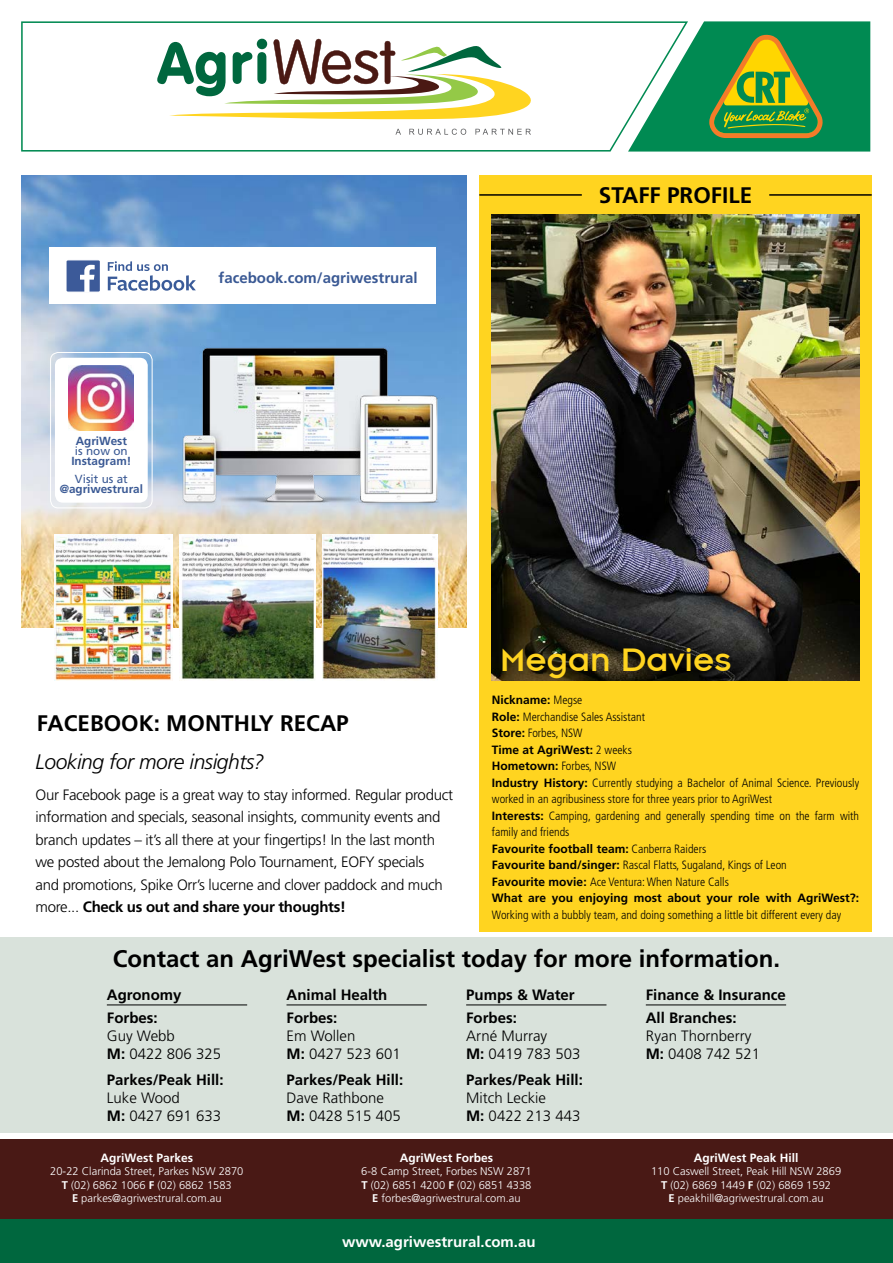
<style>
.page{position:relative;width:893px;height:1263px;background:#fff}
.page>*{position:absolute;margin:0;border:0;box-sizing:border-box;transform-origin:0 0}
.t1{font:36px "Insignia";color:#ffd420}
.t2{font:700 24px "Frutiger LT Std";color:#000}
.t3{font:700 22.5px "Frutiger LT Std";color:#000}
.t4{font:italic 300 21px "Frutiger LT Std";letter-spacing:-.02em;color:#000}
.t5{font:300 15px/22.5px "Frutiger LT Std";letter-spacing:-.02em;color:#000}
.t6{font:300 15px/18px "Frutiger LT Std";color:#000}
.t7{font:700 15px/22.2px "Frutiger LT Std";color:#000}
.t8{font:700 15px "Frutiger LT Std";color:#3a5994}
.t9{font:700 15px "Frutiger LT Std";color:#fff}
.t10{font:300 condensed 12px/16.5px "Frutiger LT Std";color:#000}
.t11{font:700 12px "Frutiger LT Std";color:#fff}
.t12{font:700 11.7px "Frutiger LT Std";color:#3a5994}
.t13{font:11.7px "Frutiger LT Std";color:#3a5994}
.t14{font:300 11.1px/13.4px "Frutiger LT Std";color:#fff;text-align:center}
.s1{font-weight:700}
.s2{font-weight:700;font-stretch:normal}
</style>
<div class="page">
<div style="left:0;top:937px;width:893px;height:196px;background:#d9e2db"></div>
<hr style="left:107px;top:1004px;width:140px;height:1px;background:#000">
<hr style="left:286px;top:1004px;width:141px;height:1px;background:#000">
<hr style="left:646px;top:1004px;width:140px;height:1px;background:#000">
<hr style="left:466px;top:1004px;width:140px;height:1px;background:#000">
<img style="left:21px;top:176px;width:445px;height:452px">
<div style="left:0;top:1218px;width:893px;height:45px;background:#00673e"></div>
<img style="left:132px;top:311px;width:325px;height:195px">
<div style="left:50px;top:248px;width:386px;height:56px;background:#fff"></div>
<svg style="left:108px;top:262px;width:88px;height:28px"></svg>
<div style="left:67px;top:260px;width:33px;height:32px;background:#3c5a99;border-radius:2px"></div>
<svg style="left:80px;top:265px;width:15px;height:25px"></svg>
<div style="left:62px;top:260px;width:139px;height:32px;border:1px solid #fff"></div>
<div style="left:50px;top:352px;width:103px;height:156px;border:1px solid #fff;border-radius:8px"></div>
<div style="left:55px;top:358px;width:93px;height:145px;background:#fff;border-radius:8px"></div>
<img style="left:69px;top:365px;width:65px;height:65px">
<img style="left:55px;top:534px;width:118px;height:146px">
<img style="left:180px;top:534px;width:136px;height:146px">
<img style="left:323px;top:534px;width:114px;height:146px">
<div style="left:479px;top:176px;width:393px;height:756px;background:#ffd420"></div>
<img style="left:492px;top:215px;width:368px;height:465px">
<hr style="left:479px;top:194px;width:103px;height:2px;background:#000">
<hr style="left:769px;top:194px;width:103px;height:2px;background:#000">
<div style="left:0;top:1139px;width:893px;height:79px;background:#491915"></div>
<svg style="left:21px;top:21px;width:607px;height:131px"></svg>
<svg style="left:628px;top:21px;width:242px;height:131px;background:#49a163"></svg>
<svg style="left:157px;top:39px;width:440px;height:81px"></svg>
<svg style="left:395px;top:129px;width:6px;height:6px"></svg>
<svg style="left:409px;top:129px;width:57px;height:6px"></svg>
<svg style="left:475px;top:129px;width:56px;height:6px"></svg>
<p class="t12" style="left:76px;top:434px;width:53px">AgriWest</p>
<p class="t13" style="left:75px;top:444px;width:54px">is now on</p>
<p class="t12" style="left:71px;top:454px;width:62px">Instagram!</p>
<p class="t13" style="left:75px;top:472px;width:54px">Visit us at</p>
<p class="t12" style="left:60px;top:482px;width:85px">@agriwestrural</p>
<p class="t8" style="left:219px;top:269px;width:201px">facebook.com/agriwestrural</p>
<h3 class="t3" style="left:599px;top:182px;width:155px">STAFF PROFILE</h3>
<h3 class="t3" style="left:37px;top:710px;width:313px">FACEBOOK: MONTHLY RECAP</h3>
<h3 class="t4" style="left:36px;top:749px;width:230px">Looking for more insights?</h3>
<p class="t5" style="left:36px;top:783px;width:419px">Our Facebook page is a great way to stay informed. Regular product information and specials, seasonal insights, community events and branch updates – it’s all there at your fingertips! In the last month we posted about the Jemalong Polo Tournament, EOFY specials<br>and promotions, Spike Orr’s lucerne and clover paddock and much more... <span class="s1">Check us out and share your thoughts!</span></p>
<h1 class="t1" style="left:500px;top:641px;width:233px">Megan Davies</h1>
<p class="t10" style="left:492px;top:692px;width:369px"><span class="s2">Nickname:</span> Megse<br><span class="s2">Role:</span> Merchandise Sales Assistant<br><span class="s2">Store:</span> Forbes, NSW<br><span class="s2">Time at AgriWest:</span> 2 weeks<br><span class="s2">Hometown:</span> Forbes, NSW<br><span class="s2">Industry History:</span> Currently studying a Bachelor of Animal Science. Previously worked in an agribusiness store for three years prior to AgriWest<br><span class="s2">Interests:</span> Camping, gardening and generally spending time on the farm with family and friends<br><span class="s2">Favourite football team:</span> Canberra Raiders<br><span class="s2">Favourite band/singer:</span> Rascal Flatts, Sugaland, Kings of Leon<br><span class="s2">Favourite movie:</span> Ace Ventura: When Nature Calls<br><span class="s2">What are you enjoying most about your role with AgriWest?:</span></p>
<p class="t10" style="left:492px;top:906px;width:351px">Working with a bubbly team, and doing something a little bit different every day</p>
<h2 class="t2" style="left:113px;top:945px;width:669px">Contact an AgriWest specialist today for more information.</h2>
<p class="t7" style="left:107px;top:984px;width:76px">Agronomy<br>Forbes:</p>
<p class="t6" style="left:107px;top:1026px;width:116px">Guy Webb<br><span class="s1">M:</span> 0422 806 325</p>
<p class="t7" style="left:107px;top:1069px;width:118px">Parkes/Peak Hill:</p>
<p class="t6" style="left:107px;top:1089px;width:116px">Luke Wood<br><span class="s1">M:</span> 0427 691 633</p>
<p class="t11" style="left:101px;top:1151px;width:94px">AgriWest Parkes</p>
<p class="t14" style="left:50px;top:1165px;width:195px">20-22 Clarinda Street, Parkes NSW 2870<br><span class="s1">T</span> (02) 6862 1066 <span class="s1">F</span> (02) 6862 1583<br><span class="s1">E</span> parkes@agriwestrural.com.au</p>
<p class="t7" style="left:286px;top:984px;width:102px">Animal Health<br>Forbes:</p>
<p class="t6" style="left:286px;top:1026px;width:116px">Em Wollen<br><span class="s1">M:</span> 0427 523 601</p>
<p class="t7" style="left:286px;top:1069px;width:118px">Parkes/Peak Hill:</p>
<p class="t6" style="left:286px;top:1089px;width:116px">Dave Rathbone<br><span class="s1">M:</span> 0428 515 405</p>
<p class="t7" style="left:466px;top:984px;width:110px">Pumps &amp; Water<br>Forbes:</p>
<p class="t6" style="left:466px;top:1026px;width:116px">Arné Murray<br><span class="s1">M:</span> 0419 783 503</p>
<p class="t7" style="left:466px;top:1069px;width:118px">Parkes/Peak Hill:</p>
<p class="t6" style="left:466px;top:1089px;width:116px">Mitch Leckie<br><span class="s1">M:</span> 0422 213 443</p>
<p class="t11" style="left:400px;top:1151px;width:95px">AgriWest Forbes</p>
<p class="t14" style="left:361px;top:1165px;width:172px">6-8 Camp Street, Forbes NSW 2871<br><span class="s1">T</span> (02) 6851 4200 <span class="s1">F</span> (02) 6851 4338<br><span class="s1">E</span> forbes@agriwestrural.com.au</p>
<p class="t9" style="left:342px;top:1233px;width:195px">www.agriwestrural.com.au</p>
<p class="t7" style="left:646px;top:984px;width:142px">Finance &amp; Insurance<br>All Branches:</p>
<p class="t6" style="left:646px;top:1026px;width:116px">Ryan Thornberry<br><span class="s1">M:</span> 0408 742 521</p>
<p class="t11" style="left:694px;top:1151px;width:106px">AgriWest Peak Hill</p>
<p class="t14" style="left:651px;top:1165px;width:192px">110 Caswell Street, Peak Hill NSW 2869<br><span class="s1">T</span> (02) 6869 1449 <span class="s1">F</span> (02) 6869 1592<br><span class="s1">E</span> peakhill@agriwestrural.com.au</p>
</div>
